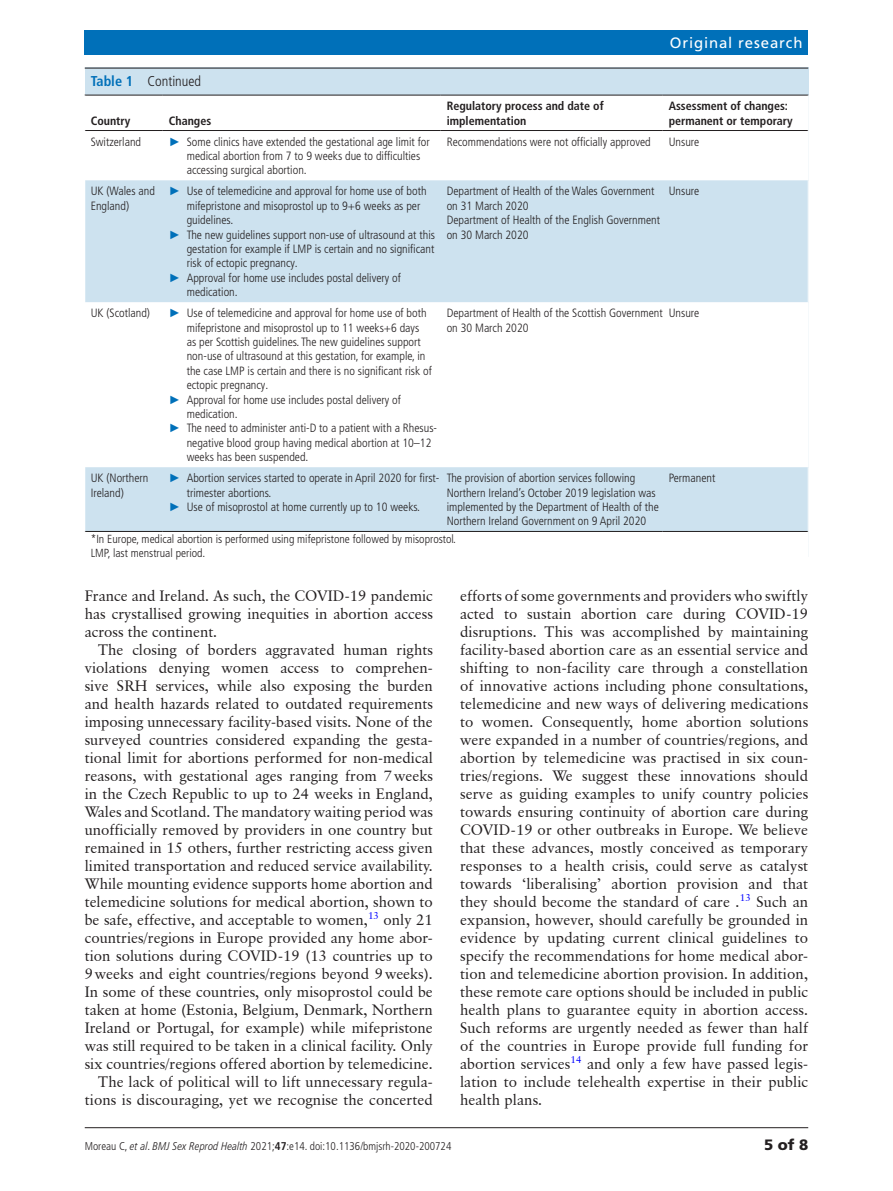
<style>
.page{position:relative;width:893px;height:1191px;background:#fff}
.page>*{position:absolute;margin:0;border:0;box-sizing:border-box;transform-origin:0 0}
.t1{font:15px/18px "Classical Garamond BT";color:#231f20;text-align:justify}
.t2{font:15px "Frutiger LT Std";letter-spacing:.055em;color:#fff}
.t3{font:900 15px "Frutiger LT Std";color:#231f20}
.t4{font:300 condensed 14.25px "Frutiger LT Pro";color:#231f20}
.t5{font:300 condensed 12px/14.4px "Frutiger LT Pro";color:#231f20}
.t6{font:700 condensed 12px/14.4px "Frutiger LT Pro";color:#231f20}
.t7{font:300 condensed 11.7px/14.1px "Frutiger LT Pro";color:#231f20}
.t8{font:300 condensed 11.25px "Frutiger LT Pro";color:#231f20}
.t9{font:9.9px "Classical Garamond BT";color:#00f}
.s1{font-weight:700;color:#0070b9}
.s2{font-family:"Arial";font-weight:400;font-stretch:normal;color:#0070b9}
.s3{font-style:italic}
.s4{font-weight:700}
</style>
<div class="page">
<hr style="left:85px;top:1127px;width:723px;height:1px;background:#231f20">
<div style="left:85px;top:30px;width:723px;height:24px;background:#0070b9"></div>
<svg style="left:85px;top:180px;width:723px;height:351px;fill:#cde2ef"></svg>
<hr style="left:85px;top:95px;width:78px;height:1px;background:#231f20">
<hr style="left:85px;top:130px;width:78px;height:1px;background:#231f20">
<hr style="left:163px;top:95px;width:278px;height:1px;background:#231f20">
<hr style="left:163px;top:130px;width:278px;height:1px;background:#231f20">
<hr style="left:441px;top:95px;width:222px;height:1px;background:#231f20">
<hr style="left:441px;top:130px;width:222px;height:1px;background:#231f20">
<hr style="left:663px;top:95px;width:145px;height:1px;background:#231f20">
<hr style="left:663px;top:130px;width:145px;height:1px;background:#231f20">
<hr style="left:85px;top:531px;width:78px;height:1px;background:#231f20">
<hr style="left:163px;top:531px;width:278px;height:1px;background:#231f20">
<hr style="left:441px;top:531px;width:222px;height:1px;background:#231f20">
<hr style="left:663px;top:531px;width:145px;height:1px;background:#231f20">
<div style="left:85px;top:68px;width:723px;height:18px;background:#cde2ef"></div>
<hr style="left:85px;top:68px;width:723px;height:1px;background:#231f20">
<p class="t4" style="left:91px;top:73px;width:112px"><span class="s1">Table 1</span> Continued</p>
<p class="t6" style="left:91px;top:113px;width:41px">Country</p>
<p class="t6" style="left:169px;top:113px;width:44px">Changes</p>
<p class="t2" style="left:670px;top:34px;width:134px">Original research</p>
<p class="t6" style="left:447px;top:99px;width:159px">Regulatory process and date of implementation</p>
<p class="t6" style="left:669px;top:99px;width:125px">Assessment of changes: permanent or temporary</p>
<p class="t5" style="left:91px;top:134px;width:52px">Switzerland</p>
<p class="t5" style="left:187px;top:134px;width:244px;text-indent:-18px"><span class="s2">►</span> Some clinics have extended the gestational age limit for medical abortion from 7 to 9 weeks due to difficulties accessing surgical abortion.</p>
<p class="t5" style="left:447px;top:134px;width:206px">Recommendations were not officially approved</p>
<p class="t5" style="left:669px;top:134px;width:32px">Unsure</p>
<p class="t5" style="left:91px;top:184px;width:66px">UK (Wales and<br>England)</p>
<p class="t5" style="left:169px;top:184px;width:259px"><span class="s2">►</span> Use of telemedicine and approval for home use of both</p>
<p class="t5" style="left:447px;top:184px;width:215px">Department of Health of the Wales Government on 31 March 2020<br>Department of Health of the English Government on 30 March 2020</p>
<p class="t5" style="left:669px;top:184px;width:32px">Unsure</p>
<p class="t5" style="left:187px;top:198px;width:235px">mifepristone and misoprostol up to 9+6 weeks as per</p>
<p class="t5" style="left:187px;top:213px;width:48px">guidelines.</p>
<p class="t5" style="left:169px;top:227px;width:268px"><span class="s2">►</span> The new guidelines support non-use of ultrasound at this</p>
<p class="t5" style="left:187px;top:242px;width:249px">gestation for example if LMP is certain and no significant</p>
<p class="t5" style="left:187px;top:256px;width:113px">risk of ectopic pregnancy.</p>
<p class="t5" style="left:169px;top:270px;width:234px"><span class="s2">►</span> Approval for home use includes postal delivery of</p>
<p class="t5" style="left:187px;top:285px;width:52px">medication.</p>
<p class="t5" style="left:91px;top:306px;width:61px">UK (Scotland)</p>
<p class="t5" style="left:169px;top:306px;width:259px"><span class="s2">►</span> Use of telemedicine and approval for home use of both</p>
<p class="t5" style="left:187px;top:320px;width:234px">mifepristone and misoprostol up to 11 weeks+6 days</p>
<p class="t5" style="left:187px;top:335px;width:236px">as per Scottish guidelines. The new guidelines support</p>
<p class="t5" style="left:187px;top:349px;width:240px">non-use of ultrasound at this gestation, for example, in</p>
<p class="t5" style="left:187px;top:363px;width:247px">the case LMP is certain and there is no significant risk of</p>
<p class="t5" style="left:187px;top:378px;width:83px">ectopic pregnancy.</p>
<p class="t5" style="left:169px;top:392px;width:234px"><span class="s2">►</span> Approval for home use includes postal delivery of</p>
<p class="t5" style="left:187px;top:407px;width:52px">medication.</p>
<p class="t5" style="left:169px;top:421px;width:270px"><span class="s2">►</span> The need to administer anti-D to a patient with a Rhesus-</p>
<p class="t5" style="left:187px;top:435px;width:246px">negative blood group having medical abortion at 10–12</p>
<p class="t5" style="left:187px;top:450px;width:123px">weeks has been suspended.</p>
<p class="t5" style="left:447px;top:306px;width:217px">Department of Health of the Scottish Government on 30 March 2020</p>
<p class="t5" style="left:669px;top:306px;width:32px">Unsure</p>
<p class="t5" style="left:91px;top:471px;width:59px">UK (Northern<br>Ireland)</p>
<p class="t5" style="left:169px;top:471px;width:272px"><span class="s2">►</span> Abortion services started to operate in April 2020 for first-</p>
<p class="t5" style="left:447px;top:471px;width:214px">The provision of abortion services following Northern Ireland’s October 2019 legislation was implemented by the Department of Health of the Northern Ireland Government on 9 April 2020</p>
<p class="t5" style="left:669px;top:471px;width:48px">Permanent</p>
<p class="t7" style="left:91px;top:532px;width:367px">*In Europe, medical abortion is performed using mifepristone followed by misoprostol.<br>LMP, last menstrual period.</p>
<p class="t5" style="left:187px;top:485px;width:86px">trimester abortions.</p>
<p class="t5" style="left:169px;top:500px;width:253px"><span class="s2">►</span> Use of misoprostol at home currently up to 10 weeks.</p>
<p class="t1" style="left:85px;top:587px;width:350px">France and Ireland. As such, the COVID-19 pandemic has crystallised growing inequities in abortion access across the continent.</p>
<p class="t1" style="left:85px;top:641px;width:350px;text-align:right">The closing of borders aggravated human rights violations denying women access to comprehen&shy;sive SRH services, while also exposing the burden and health hazards related to outdated requirements imposing unnecessary facility-based visits. None of the surveyed countries considered expanding the gesta&shy;tional limit for abortions performed for non-medical reasons, with gestational ages ranging from 7weeks in the Czech Republic to up to 24 weeks in England, Wales and Scotland. The mandatory waiting period was unofficially removed by providers in one country but remained in 15 others, further restricting access given limited transportation and reduced service availability.<br>While mounting evidence supports home abortion and telemedicine solutions for medical abortion, shown to be safe, effective, and acceptable to women,<sup>13</sup> only 21 countries/regions in Europe provided any home abor&shy;tion solutions during COVID-19 (13 countries up to 9weeks and eight countries/regions beyond 9weeks).<br>In some of these countries, only misoprostol could be taken at home (Estonia, Belgium, Denmark, Northern Ireland or Portugal, for example) while mifepristone was still required to be taken in a clinical facility. Only six countries/regions offered abortion by telemedicine.<br>The lack of political will to lift unnecessary regula&shy;tions is discouraging, yet we recognise the concerted</p>
<p class="t1" style="left:460px;top:587px;width:350px">efforts of some governments and providers who swiftly acted to sustain abortion care during COVID-19 disruptions. This was accomplished by maintaining facility-based abortion care as an essential service and shifting to non-facility care through a constellation of innovative actions including phone consultations, telemedicine and new ways of delivering medications to women. Consequently, home abortion solutions were expanded in a number of countries/regions, and abortion by telemedicine was practised in six coun&shy;tries/regions. We suggest these innovations should serve as guiding examples to unify country policies towards ensuring continuity of abortion care during COVID-19 or other outbreaks in Europe. We believe that these advances, mostly conceived as temporary responses to a health crisis, could serve as catalyst towards ‘liberalising’ abortion provision and that they should become the standard of care .</p>
<p class="t9" style="left:740px;top:891px;width:13px">13</p>
<p class="t1" style="left:460px;top:893px;width:350px;text-indent:296px">Such an expansion, however, should carefully be grounded in evidence by updating current clinical guidelines to specify the recommendations for home medical abor&shy;tion and telemedicine abortion provision. In addition, these remote care options should be included in public health plans to guarantee equity in abortion access.<br>Such reforms are urgently needed as fewer than half of the countries in Europe provide full funding for abortion services<sup>14</sup> and only a few have passed legis&shy;lation to include telehealth expertise in their public health plans.</p>
<p class="t8" style="left:85px;top:1139px;width:368px">Moreau C, <span class="s3">et al</span>. <span class="s3">BMJ Sex Reprod Health</span> 2021;<span class="s4">47</span>:e14. doi:10.1136/bmjsrh-2020-200724</p>
<p class="t3" style="left:764px;top:1135px;width:46px">5 of 8</p>
</div>
